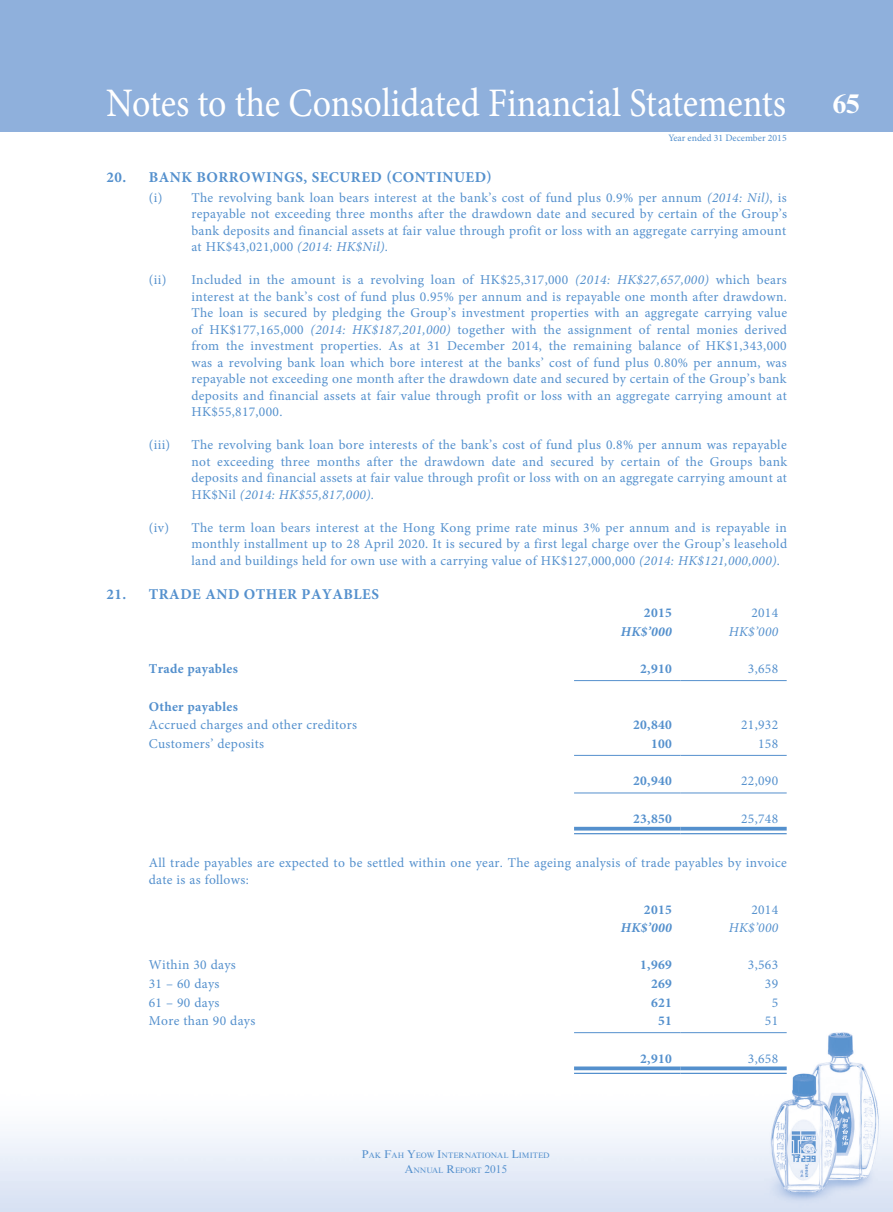
<style>
.page{position:relative;width:893px;height:1212px;background:#fff}
.page>*{position:absolute;margin:0;border:0;box-sizing:border-box;transform-origin:0 0}
.t1{font:40.5px "Minion Pro";letter-spacing:-.005em;color:#fff;scale:.89 1}
.t2{font:700 15px "Minion Pro";letter-spacing:.03em;color:#5490cd}
.t3{font:13.5px/16.5px "Minion Pro";letter-spacing:.025em;color:#5490cd;text-align:justify}
.t4{font:700 13.5px "Minion Pro";letter-spacing:.02em;color:#5490cd}
.t5{font:italic 700 13.5px "Minion Pro";letter-spacing:.02em;color:#5490cd}
.t6{font:italic 13.5px "Minion Pro";letter-spacing:.025em;color:#5490cd}
.t7{font:9.75px "Minion Pro";color:#5490cd}
.t8{font:7.8px/15px "Times New Roman MT Std";color:#5490cd;text-align:center}
.s1{font-family:"Times New Roman MT Std";font-weight:700;font-size:27px}
.s2{font-style:italic}
.s3{font-size:11.25px}
</style>
<div class="page">
<div style="left:0;top:0;width:893px;height:131px;background:#8fb0dc"></div>
<img style="left:0;top:1032px;width:893px;height:180px">
<hr style="left:574px;top:680px;width:106px;height:1px;background:#5490cd">
<hr style="left:680px;top:680px;width:107px;height:1px;background:#5490cd">
<hr style="left:574px;top:755px;width:106px;height:1px;background:#5490cd">
<hr style="left:680px;top:755px;width:107px;height:1px;background:#5490cd">
<hr style="left:574px;top:792px;width:106px;height:1px;background:#5490cd">
<hr style="left:680px;top:792px;width:107px;height:1px;background:#5490cd">
<hr style="left:574px;top:827px;width:106px;height:3px;background:#5490cd">
<hr style="left:574px;top:833px;width:106px;height:1px;background:#5490cd">
<hr style="left:680px;top:827px;width:107px;height:3px;background:#5490cd">
<hr style="left:680px;top:833px;width:107px;height:1px;background:#5490cd">
<hr style="left:574px;top:1032px;width:106px;height:1px;background:#5490cd">
<hr style="left:680px;top:1032px;width:107px;height:1px;background:#5490cd">
<svg style="left:574px;top:1066px;width:106px;height:4px"></svg>
<hr style="left:574px;top:1073px;width:106px;height:1px;background:#5490cd">
<svg style="left:680px;top:1066px;width:107px;height:4px"></svg>
<hr style="left:680px;top:1073px;width:107px;height:1px;background:#5490cd">
<h1 class="t1" style="left:106px;top:76px;width:848px">Notes to the Consolidated Financial Statements <span class="s1">65</span></h1>
<p class="t7" style="left:668px;top:131px;width:120px">Year ended 31 December 2015</p>
<p class="t2" style="left:106px;top:167px;width:387px">20. BANK BORROWINGS, SECURED (CONTINUED)</p>
<p class="t3" style="left:191px;top:189px;width:597px;text-indent:-43px">(i) The revolving bank loan bears interest at the bank’s cost of fund plus 0.9% per annum <span class="s2">(2014: Nil)</span>, is repayable not exceeding three months after the drawdown date and secured by certain of the Group’s bank deposits and financial assets at fair value through profit or loss with an aggregate carrying amount at HK$43,021,000 <span class="s2">(2014: HK$Nil)</span>.</p>
<p class="t3" style="left:149px;top:272px;width:19px">(ii)</p>
<p class="t3" style="left:191px;top:272px;width:597px">Included in the amount is a revolving loan of HK$25,317,000 <span class="s2">(2014: HK$27,657,000)</span> which bears interest at the bank’s cost of fund plus 0.95% per annum and is repayable one month after drawdown.<br>The loan is secured by pledging the Group’s investment properties with an aggregate carrying value of HK$177,165,000 <span class="s2">(2014: HK$187,201,000)</span> together with the assignment of rental monies derived from the investment properties. As at 31 December 2014, the remaining balance of HK$1,343,000 was a revolving bank loan which bore interest at the banks’ cost of fund plus 0.80% per annum, was repayable not exceeding one month after the drawdown date and secured by certain of the Group’s bank deposits and financial assets at fair value through profit or loss with an aggregate carrying amount at HK$55,817,000.</p>
<p class="t3" style="left:149px;top:437px;width:23px">(iii)</p>
<p class="t3" style="left:191px;top:437px;width:597px">The revolving bank loan bore interests of the bank’s cost of fund plus 0.8% per annum was repayable not exceeding three months after the drawdown date and secured by certain of the Groups bank deposits and financial assets at fair value through profit or loss with on an aggregate carrying amount at HK$Nil <span class="s2">(2014: HK$55,817,000)</span>.</p>
<p class="t3" style="left:149px;top:519px;width:22px">(iv)</p>
<p class="t3" style="left:191px;top:519px;width:597px">The term loan bears interest at the Hong Kong prime rate minus 3% per annum and is repayable in monthly installment up to 28 April 2020. It is secured by a first legal charge over the Group’s leasehold land and buildings held for own use with a carrying value of HK$127,000,000 <span class="s2">(2014: HK$121,000,000)</span>.</p>
<p class="t2" style="left:106px;top:584px;width:274px">21. TRADE AND OTHER PAYABLES</p>
<p class="t4" style="left:644px;top:603px;width:29px">2015</p>
<p class="t3" style="left:751px;top:605px;width:28px">2014</p>
<p class="t5" style="left:621px;top:622px;width:53px">HK$’000</p>
<p class="t6" style="left:729px;top:622px;width:51px">HK$’000</p>
<p class="t4" style="left:149px;top:659px;width:91px">Trade payables</p>
<p class="t4" style="left:640px;top:659px;width:33px">2,910</p>
<p class="t3" style="left:748px;top:661px;width:32px">3,658</p>
<p class="t4" style="left:149px;top:697px;width:91px">Other payables</p>
<p class="t3" style="left:149px;top:717px;width:210px">Accrued charges and other creditors</p>
<p class="t4" style="left:633px;top:715px;width:40px">20,840</p>
<p class="t3" style="left:741px;top:717px;width:39px">21,932</p>
<p class="t3" style="left:149px;top:735px;width:117px">Customers’ deposits</p>
<p class="t4" style="left:651px;top:734px;width:22px">100</p>
<p class="t3" style="left:758px;top:735px;width:22px">158</p>
<p class="t4" style="left:633px;top:772px;width:40px">20,940</p>
<p class="t3" style="left:741px;top:773px;width:39px">22,090</p>
<p class="t4" style="left:633px;top:809px;width:40px">23,850</p>
<p class="t3" style="left:741px;top:810px;width:39px">25,748</p>
<p class="t3" style="left:149px;top:854px;width:640px">All trade payables are expected to be settled within one year. The ageing analysis of trade payables by invoice date is as follows:</p>
<p class="t4" style="left:644px;top:900px;width:29px">2015</p>
<p class="t3" style="left:751px;top:901px;width:28px">2014</p>
<p class="t5" style="left:621px;top:918px;width:53px">HK$’000</p>
<p class="t6" style="left:729px;top:918px;width:51px">HK$’000</p>
<p class="t3" style="left:149px;top:957px;width:88px">Within 30 days</p>
<p class="t4" style="left:640px;top:955px;width:33px">1,969</p>
<p class="t3" style="left:748px;top:957px;width:32px">3,563</p>
<p class="t3" style="left:149px;top:975px;width:72px">31 – 60 days</p>
<p class="t4" style="left:651px;top:974px;width:22px">269</p>
<p class="t3" style="left:765px;top:975px;width:15px">39</p>
<p class="t3" style="left:149px;top:994px;width:72px">61 – 90 days</p>
<p class="t4" style="left:651px;top:993px;width:22px">621</p>
<p class="t3" style="left:772px;top:994px;width:8px">5</p>
<p class="t3" style="left:149px;top:1013px;width:108px">More than 90 days</p>
<p class="t4" style="left:658px;top:1011px;width:15px">51</p>
<p class="t3" style="left:765px;top:1013px;width:15px">51</p>
<p class="t4" style="left:640px;top:1049px;width:33px">2,910</p>
<p class="t3" style="left:748px;top:1050px;width:32px">3,658</p>
<p class="t8" style="left:362px;top:1147px;width:189px"><span class="s3">P</span>AK <span class="s3">F</span>AH <span class="s3">Y</span>EOW <span class="s3">I</span>NTERNATIONAL <span class="s3">L</span>IMITED<br><span class="s3">A</span>NNUAL <span class="s3">R</span>EPORT <span class="s3">2015</span></p>
</div>
